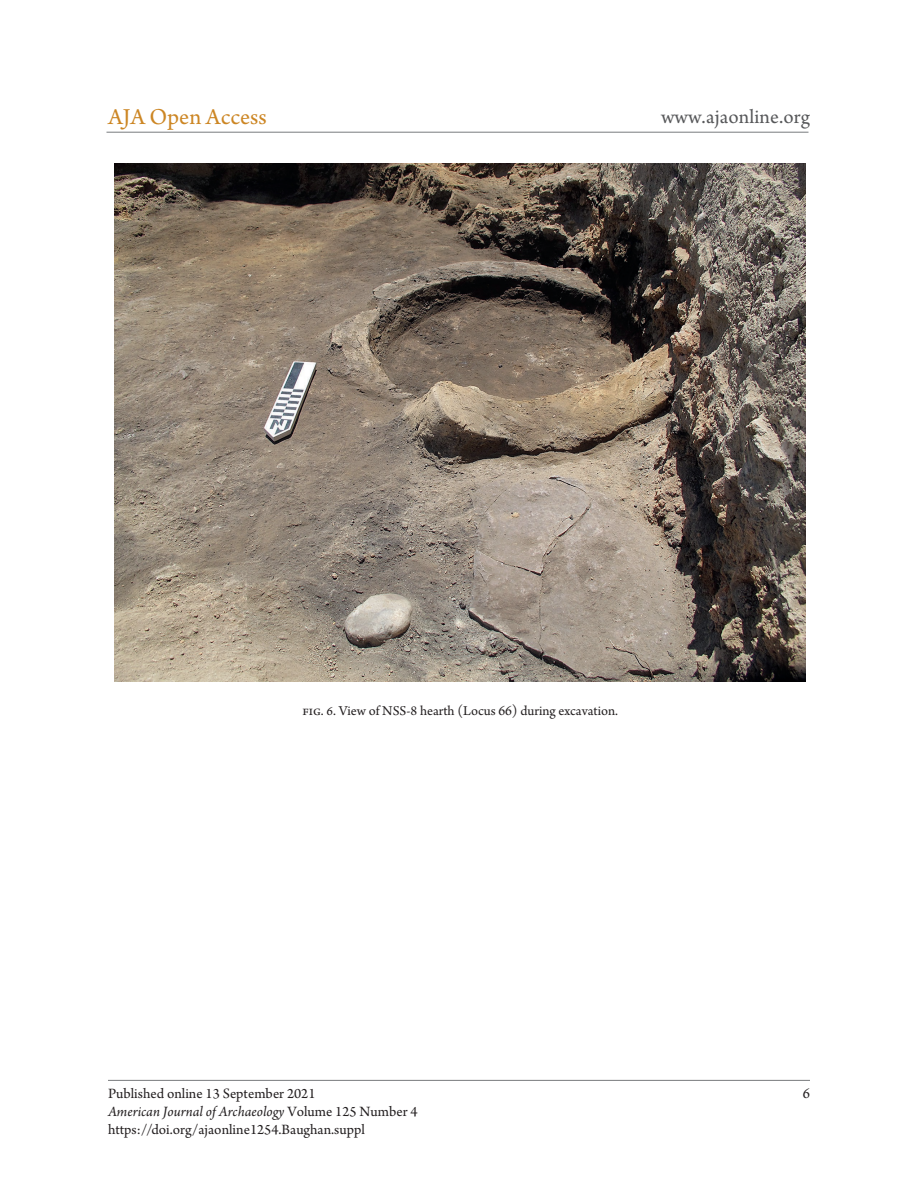
<style>
.page{position:relative;width:918px;height:1188px;background:#fff}
.page>*{position:absolute;margin:0;border:0;box-sizing:border-box;transform-origin:0 0}
.t1{font:24px "Arno Pro";color:#cc8624}
.t2{font:21px "Arno Pro";letter-spacing:.005em;color:#57585a}
.t3{font:15px/18px "Arno Pro";color:#231f20}
.AJAonline_fig_captio{font:14.25px "Arno Pro";color:#231f20}
.s1{font-style:italic}
</style>
<div class="page">
<hr style="left:108px;top:1080px;width:702px;height:1px;background:#787a7d">
<hr style="left:106px;top:132px;width:702px;height:1px;background:#787a7d">
<img style="left:115px;top:163px;width:691px;height:518px">
<h1 class="t1" style="left:108px;top:103px;width:160px">AJA Open Access</h1>
<h2 class="t2" style="left:661px;top:104px;width:150px">www.ajaonline.org</h2>
<p class="AJAonline_fig_captio" style="left:302px;top:703px;width:317px">fig. 6. View of NSS-8 hearth (Locus 66) during excavation.</p>
<p class="t3" style="left:108px;top:1086px;width:209px">Published online 13 September 2021</p>
<p class="t3" style="left:803px;top:1086px;width:9px">6</p>
<p class="t3" style="left:108px;top:1104px;width:311px"><span class="s1">American Journal of Archaeology</span> Volume 125 Number 4 https://doi.org/ajaonline1254.Baughan.suppl</p>
</div>
